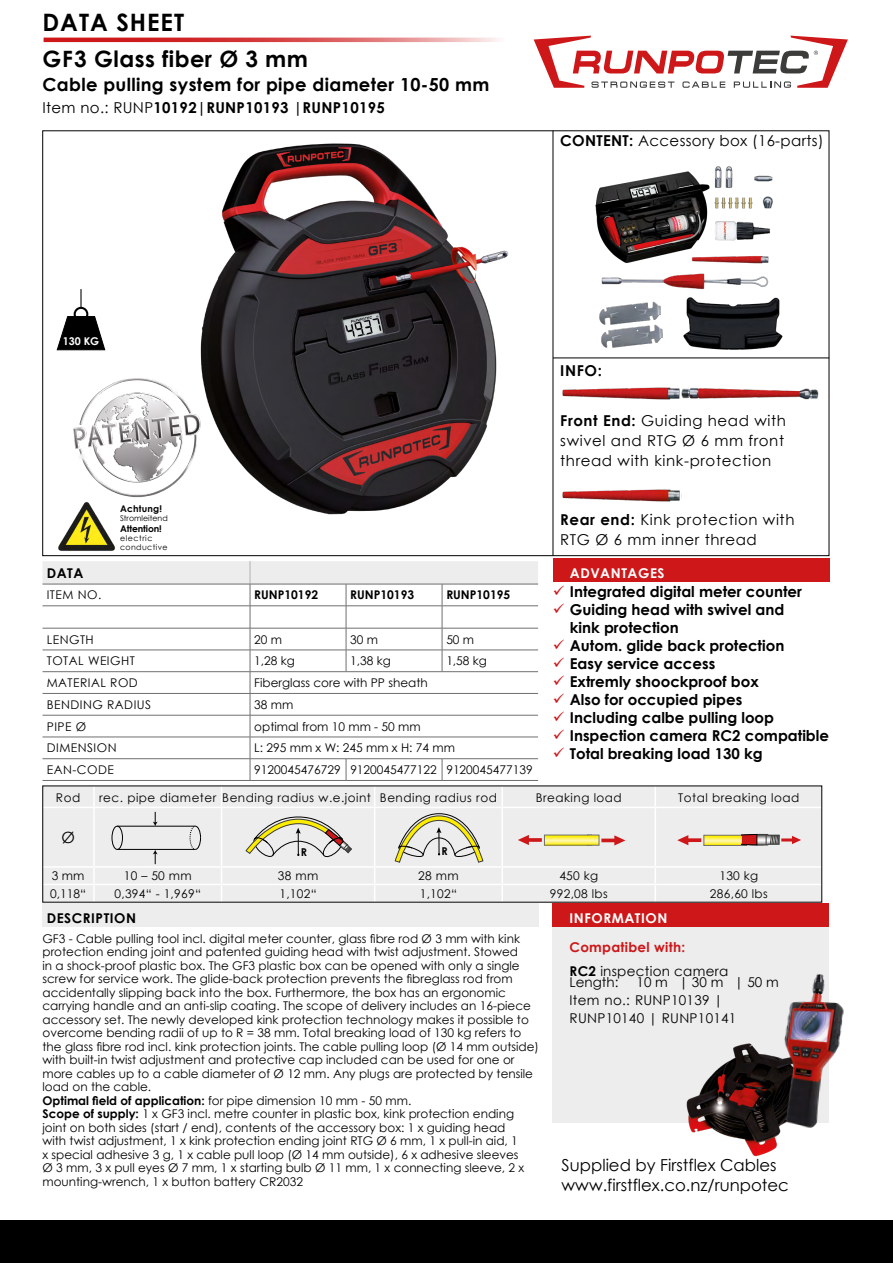
<style>
.page{position:relative;width:893px;height:1263px;background:#fff}
.page>*{position:absolute;margin:0;border:0;box-sizing:border-box;transform-origin:0 0}
.t1{font:700 24px "Century Gothic";letter-spacing:.04em;color:#000}
.t2{font:700 22.5px "Century Gothic";letter-spacing:.02em;color:#000}
.t3{font:700 18px "Century Gothic";letter-spacing:.02em;color:#000}
.t4{font:16.5px/19.8px "Century Gothic";color:#000}
.t5{font:15.45px "Century Gothic";color:#000}
.t6{font:700 15px/18px "Century Gothic";color:#000}
.t7{font:15px/19.6px "Century Gothic";letter-spacing:.04em;color:#000}
.t8{font:700 15px "Century Gothic";letter-spacing:.02em;color:#000}
.t9{font:15px "Century Gothic";letter-spacing:.02em;color:#000}
.t10{font:13.5px/18px "Century Gothic";letter-spacing:.02em;color:#000}
.t11{font:700 13.5px "Century Gothic";letter-spacing:.04em;color:#fff}
.t12{font:700 13.5px "Century Gothic";letter-spacing:.04em;color:#000}
.t13{font:12px/13.5px "Century Gothic";color:#000}
.t14{font:12px "Century Gothic";letter-spacing:.04em;color:#000}
.t15{font:700 12px "Century Gothic";color:#000}
.t16{font:700 10.8px "Century Gothic";color:#000}
.t17{font:700 10.65px "Century Gothic";color:#fff}
.t18{font:700 9.15px "Century Gothic";letter-spacing:-.01em;color:#000}
.t19{font:700 9.15px "Century Gothic";letter-spacing:.02em;color:#000}
.t20{font:7.8px/9.1px "Century Gothic";letter-spacing:.05em;color:#000}
.t21{font:7.8px "Century Gothic";color:#000}
.s1{font-weight:400}
.s2{font-weight:700}
.s3{font-weight:700;color:#cd1719}
</style>
<div class="page">
<img style="left:200px;top:143px;width:309px;height:372px">
<hr style="left:43px;top:780px;width:207px;height:1px;background:#706f6f">
<hr style="left:250px;top:780px;width:96px;height:1px;background:#706f6f">
<hr style="left:346px;top:780px;width:96px;height:1px;background:#706f6f">
<hr style="left:442px;top:780px;width:96px;height:1px;background:#706f6f">
<svg style="left:43px;top:561px;width:495px;height:219px"></svg>
<hr style="left:346px;top:737px;width:96px;height:1px;background:#706f6f">
<hr style="left:442px;top:737px;width:96px;height:1px;background:#706f6f">
<hr style="left:250px;top:758px;width:96px;height:1px;background:#706f6f">
<hr style="left:346px;top:758px;width:96px;height:1px;background:#706f6f">
<hr style="left:442px;top:758px;width:96px;height:1px;background:#706f6f">
<hr style="left:553px;top:131px;width:1px;height:425px;background:#000">
<div style="left:553px;top:558px;width:276px;height:23px;background:#cd1719"></div>
<div style="left:43px;top:903px;width:496px;height:23px;background:#ededed"></div>
<div style="left:553px;top:926px;width:276px;height:197px;background:#ededed"></div>
<div style="left:553px;top:903px;width:276px;height:23px;background:#cd1719"></div>
<img style="left:687px;top:1043px;width:94px;height:113px">
<img style="left:774px;top:974px;width:70px;height:157px">
<hr style="left:553px;top:358px;width:276px;height:1px;background:#000">
<img style="left:58px;top:502px;width:57px;height:49px">
<img style="left:73px;top:374px;width:145px;height:127px">
<div style="left:0;top:1220px;width:893px;height:43px;background:#000"></div>
<svg style="left:534px;top:36px;width:314px;height:52px"></svg>
<svg style="left:44px;top:38px;width:455px;height:4px;background:#da5657"></svg>
<img style="left:590px;top:166px;width:197px;height:192px">
<div style="left:74px;top:307px;width:14px;height:14px;border:2px solid #000;border-radius:50%"></div>
<svg style="left:57px;top:316px;width:48px;height:34px"></svg>
<hr style="left:80px;top:289px;width:2px;height:20px;background:#000">
<svg style="left:43px;top:786px;width:778px;height:116px;background:#e8e6e3"></svg>
<img style="left:562px;top:387px;width:257px;height:13px">
<img style="left:562px;top:489px;width:118px;height:13px">
<h1 class="t1" style="left:43px;top:4px;width:143px">DATA SHEET</h1>
<h2 class="t2" style="left:43px;top:42px;width:267px">GF3 Glass fiber Ø 3 mm</h2>
<h3 class="t3" style="left:43px;top:71px;width:448px">Cable pulling system for pipe diameter 10-50 mm</h3>
<p class="t8" style="left:43px;top:96px;width:344px"><span class="s1">Item no.: RUNP</span>10192|RUNP10193 |RUNP10195</p>
<p class="t9" style="left:560px;top:130px;width:265px"><span class="s2">CONTENT:</span> Accessory box (16-parts)</p>
<p class="t17" style="left:63px;top:333px;width:38px">130 KG</p>
<p class="t19" style="left:120px;top:502px;width:43px">Achtung!</p>
<p class="t21" style="left:120px;top:513px;width:49px">Stromleitend</p>
<p class="t18" style="left:120px;top:521px;width:43px">Attention!</p>
<p class="t20" style="left:120px;top:533px;width:49px">electric conductive</p>
<p class="t12" style="left:47px;top:562px;width:38px">DATA</p>
<p class="t13" style="left:47px;top:588px;width:56px">ITEM NO.</p>
<p class="t15" style="left:254px;top:586px;width:65px">RUNP10192</p>
<p class="t15" style="left:350px;top:586px;width:65px">RUNP10193</p>
<p class="t15" style="left:446px;top:586px;width:65px">RUNP10195</p>
<p class="t13" style="left:47px;top:632px;width:49px">LENGTH</p>
<p class="t13" style="left:254px;top:632px;width:29px">20 m</p>
<p class="t13" style="left:350px;top:632px;width:29px">30 m</p>
<p class="t13" style="left:446px;top:632px;width:29px">50 m</p>
<p class="t14" style="left:47px;top:653px;width:90px">TOTAL WEIGHT</p>
<p class="t13" style="left:254px;top:654px;width:42px">1,28 kg</p>
<p class="t13" style="left:350px;top:654px;width:42px">1,38 kg</p>
<p class="t13" style="left:446px;top:654px;width:42px">1,58 kg</p>
<p class="t14" style="left:47px;top:674px;width:93px">MATERIAL ROD</p>
<p class="t13" style="left:254px;top:676px;width:175px">Fiberglass core with PP sheath</p>
<p class="t14" style="left:47px;top:696px;width:106px">BENDING RADIUS</p>
<p class="t13" style="left:254px;top:697px;width:41px">38 mm</p>
<p class="t13" style="left:47px;top:719px;width:41px">PIPE Ø</p>
<p class="t13" style="left:254px;top:719px;width:168px">optimal from 10 mm - 50 mm</p>
<p class="t14" style="left:47px;top:740px;width:71px">DIMENSION</p>
<p class="t13" style="left:254px;top:741px;width:202px">L: 295 mm x W: 245 mm x H: 74 mm</p>
<p class="t13" style="left:47px;top:763px;width:69px">EAN-CODE</p>
<p class="t13" style="left:254px;top:763px;width:280px">9120045476729 9120045477122 9120045477139</p>
<p class="t6" style="left:560px;top:361px;width:43px">INFO:</p>
<p class="t7" style="left:560px;top:411px;width:227px"><span class="s2">Front End:</span> Guiding head with swivel and RTG Ø 6 mm front thread with kink-protection</p>
<p class="t7" style="left:560px;top:510px;width:236px"><span class="s2">Rear end:</span> Kink protection with<br>RTG Ø 6 mm inner thread</p>
<p class="t11" style="left:570px;top:562px;width:96px">ADVANTAGES</p>
<p class="t6" style="left:570px;top:582px;width:261px">Integrated digital meter counter<br>Guiding head with swivel and<br>kink protection<br>Autom. glide back protection<br>Easy service access<br>Extremly shoockproof box<br>Also for occupied pipes<br>Including calbe pulling loop<br>Inspection camera RC2 compatible<br>Total breaking load 130 kg</p>
<p class="t13" style="left:56px;top:790px;width:26px">Rod</p>
<p class="t14" style="left:99px;top:789px;width:399px">rec. pipe diameter Bending radius w.e.joint Bending radius rod</p>
<p class="t14" style="left:536px;top:789px;width:88px">Breaking load</p>
<p class="t14" style="left:678px;top:789px;width:123px">Total breaking load</p>
<p class="t5" style="left:61px;top:827px;width:15px">Ø</p>
<p class="t13" style="left:52px;top:869px;width:34px">3 mm</p>
<p class="t13" style="left:124px;top:869px;width:69px">10 – 50 mm</p>
<p class="t13" style="left:278px;top:869px;width:42px">38 mm</p>
<p class="t13" style="left:418px;top:869px;width:42px">28 mm</p>
<p class="t13" style="left:559px;top:869px;width:40px">450 kg</p>
<p class="t13" style="left:719px;top:869px;width:40px">130 kg</p>
<p class="t13" style="left:50px;top:886px;width:37px">0,118“</p>
<p class="t13" style="left:114px;top:886px;width:88px">0,394“ - 1,969“</p>
<p class="t13" style="left:279px;top:886px;width:39px">1,102“</p>
<p class="t13" style="left:420px;top:886px;width:39px">1,102“</p>
<p class="t13" style="left:550px;top:886px;width:59px">992,08 lbs</p>
<p class="t13" style="left:710px;top:886px;width:59px">286,60 lbs</p>
<p class="t16" style="left:301px;top:844px;width:8px">R</p>
<p class="t16" style="left:441px;top:843px;width:8px">R</p>
<p class="t12" style="left:47px;top:907px;width:91px">DESCRIPTION</p>
<p class="t13" style="left:43px;top:931px;width:498px">GF3 - Cable pulling tool incl. digital meter counter, glass fibre rod Ø 3 mm with kink protection ending joint and patented guiding head with twist adjustment. Stowed<br>in a shock-proof plastic box. The GF3 plastic box can be opened with only a single screw for service work. The glide-back protection prevents the fibreglass rod from accidentally slipping back into the box. Furthermore, the box has an ergonomic carrying handle and an anti-slip coating. The scope of delivery includes an 16-piece accessory set. The newly developed kink protection technology makes it possible to overcome bending radii of up to R = 38 mm. Total breaking load of 130 kg refers to the glass fibre rod incl. kink protection joints. The cable pulling loop (Ø 14 mm outside) with built-in twist adjustment and protective cap included can be used for one or more cables up to a cable diameter of Ø 12 mm. Any plugs are protected by tensile load on the cable.<br><span class="s2">Optimal field of application:</span> for pipe dimension 10 mm - 50 mm.<br><span class="s2">Scope of supply:</span> 1 x GF3 incl. metre counter in plastic box, kink protection ending joint on both sides (start / end), contents of the accessory box: 1 x guiding head<br>with twist adjustment, 1 x kink protection ending joint RTG Ø 6 mm, 1 x pull-in aid, 1<br>x special adhesive 3 g, 1 x cable pull loop (Ø 14 mm outside), 6 x adhesive sleeves<br>Ø 3 mm, 3 x pull eyes Ø 7 mm, 1 x starting bulb Ø 11 mm, 1 x connecting sleeve, 2 x mounting-wrench, 1 x button battery CR2032</p>
<p class="t11" style="left:570px;top:907px;width:99px">INFORMATION</p>
<p class="t10" style="left:570px;top:935px;width:160px;line-height:24px"><span class="s3">Compatibel with:<br></span><span class="s2">RC2</span> inspection camera</p>
<p class="t10" style="left:570px;top:973px;width:50px">Length:</p>
<p class="t10" style="left:570px;top:973px;width:211px;text-indent:67px">10 m | 30 m | 50 m<br>Item no.: RUNP10139 |<br>RUNP10140 | RUNP10141</p>
<h3 class="t4" style="left:562px;top:1155px;width:229px">Supplied by Firstflex Cables www.firstflex.co.nz/runpotec</h3>
</div>
